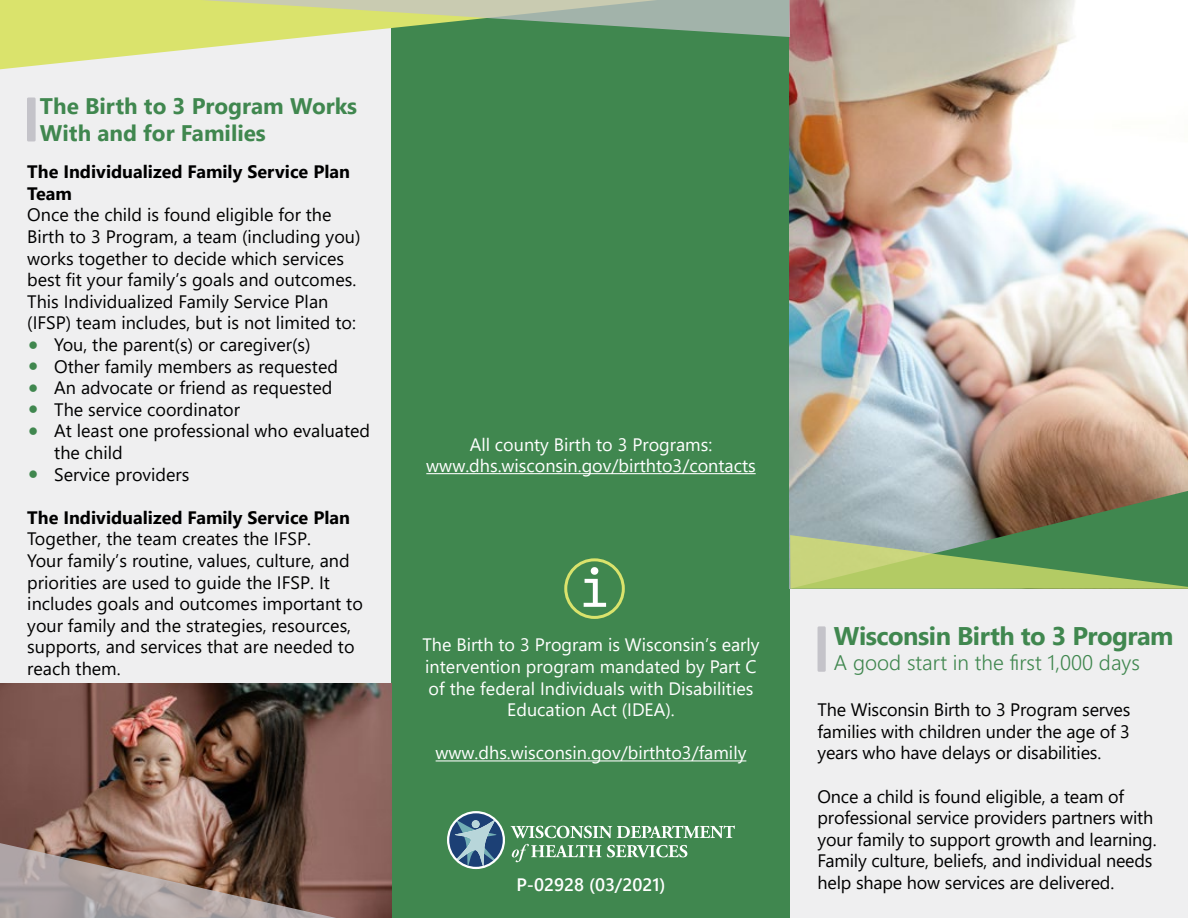
<style>
.page{position:relative;width:1188px;height:918px;background:#efeff0}
.page>*{position:absolute;margin:0;border:0;box-sizing:border-box;transform-origin:0 0}
.t1{font:57.15px "Consolas";color:#fff}
.t2{font:700 25.5px "Segoe UI";letter-spacing:-.02em;color:#40874f}
.t3{font:700 22.5px/27px "Segoe UI";color:#40874f}
.t4{font:300 21px "Segoe UI";color:#40874f}
.t5{font:18px/21.6px "Segoe UI";color:#000}
.t6{font:18px/21.6px "Segoe UI";color:#fff;text-align:center}
.t7{font:700 18px/21.6px "Segoe UI";color:#000}
.t8{font:600 18px "Segoe UI";color:#fff}
.s1{font-size:30px;color:#40874f}
</style>
<div class="page">
<div style="left:392px;top:0;width:398px;height:918px;background:#40874f"></div>
<svg style="left:511px;top:826px;width:224px;height:12px"></svg>
<svg style="left:512px;top:844px;width:175px;height:18px"></svg>
<svg style="left:448px;top:812px;width:56px;height:56px"></svg>
<svg style="left:455px;top:820px;width:42px;height:47px;background:#6186a0"></svg>
<div style="left:472px;top:820px;width:8px;height:8px;background:#b8d6da;border-radius:50%"></div>
<div style="left:447px;top:811px;width:58px;height:58px;border:2px solid #fff;border-radius:50%"></div>
<div style="left:564px;top:558px;width:61px;height:61px;border:3px solid #dae36c;border-radius:50%"></div>
<hr style="left:426px;top:473px;width:330px;height:1px;background:#fff">
<hr style="left:436px;top:760px;width:310px;height:1px;background:#fff">
<img style="left:790px;top:0;width:398px;height:491px">
<svg style="left:790px;top:491px;width:398px;height:98px;background:#839e6f"></svg>
<svg style="left:0;top:37px;width:392px;height:32px"></svg>
<div style="left:818px;top:626px;width:8px;height:46px;background:#c4c3c9;border-radius:2px"></div>
<div style="left:27px;top:97px;width:9px;height:44px;background:#c4c3c9"></div>
<img style="left:0;top:684px;width:392px;height:156px">
<svg style="left:0;top:0;width:790px;height:37px"></svg>
<svg style="left:0;top:840px;width:392px;height:78px;background:#907871"></svg>
<p class="t3" style="left:40px;top:91px;width:319px">The Birth to 3 Program Works<br>With and for Families</p>
<p class="t7" style="left:27px;top:160px;width:324px">The Individualized Family Service Plan<br>Team</p>
<p class="t5" style="left:27px;top:203px;width:335px">Once the child is found eligible for the Birth to 3 Program, a team (including you) works together to decide which services best fit your family’s goals and outcomes.<br>This Individualized Family Service Plan (IFSP) team includes, but is not limited to:</p>
<p class="t5" style="left:27px;top:332px;width:285px"><span class="s1">•</span> You, the parent(s) or caregiver(s)</p>
<p class="t5" style="left:27px;top:354px;width:312px"><span class="s1">•</span> Other family members as requested</p>
<p class="t5" style="left:27px;top:375px;width:307px"><span class="s1">•</span> An advocate or friend as requested</p>
<p class="t5" style="left:27px;top:397px;width:214px"><span class="s1">•</span> The service coordinator</p>
<p class="t5" style="left:54px;top:419px;width:317px;text-indent:-27px"><span class="s1">•</span> At least one professional who evaluated the child</p>
<p class="t5" style="left:27px;top:462px;width:164px"><span class="s1">•</span> Service providers</p>
<p class="t7" style="left:27px;top:505px;width:324px">The Individualized Family Service Plan</p>
<p class="t5" style="left:27px;top:527px;width:337px">Together, the team creates the IFSP.<br>Your family’s routine, values, culture, and priorities are used to guide the IFSP. It includes goals and outcomes important to your family and the strategies, resources, supports, and services that are needed to reach them.</p>
<p class="t6" style="left:426px;top:432px;width:331px">All county Birth to 3 Programs: www.dhs.wisconsin.gov/birthto3/contacts</p>
<h1 class="t1" style="left:579px;top:549px;width:33px">i</h1>
<p class="t6" style="left:422px;top:633px;width:339px">The Birth to 3 Program is Wisconsin’s early intervention program mandated by Part C of the federal Individuals with Disabilities Education Act (IDEA).</p>
<p class="t6" style="left:436px;top:741px;width:312px">www.dhs.wisconsin.gov/birthto3/family</p>
<p class="t8" style="left:516px;top:868px;width:151px">P-02928 (03/2021)</p>
<h2 class="t2" style="left:834px;top:612px;width:341px">Wisconsin Birth to 3 Program</h2>
<p class="t4" style="left:834px;top:643px;width:307px">A good start in the first 1,000 days</p>
<p class="t5" style="left:818px;top:697px;width:314px;text-align:justify">The Wisconsin Birth to 3 Program serves families with children under the age of 3 years who have delays or disabilities.</p>
<p class="t5" style="left:818px;top:784px;width:341px">Once a child is found eligible, a team of professional service providers partners with your family to support growth and learning.<br>Family culture, beliefs, and individual needs help shape how services are delivered.</p>
</div>
